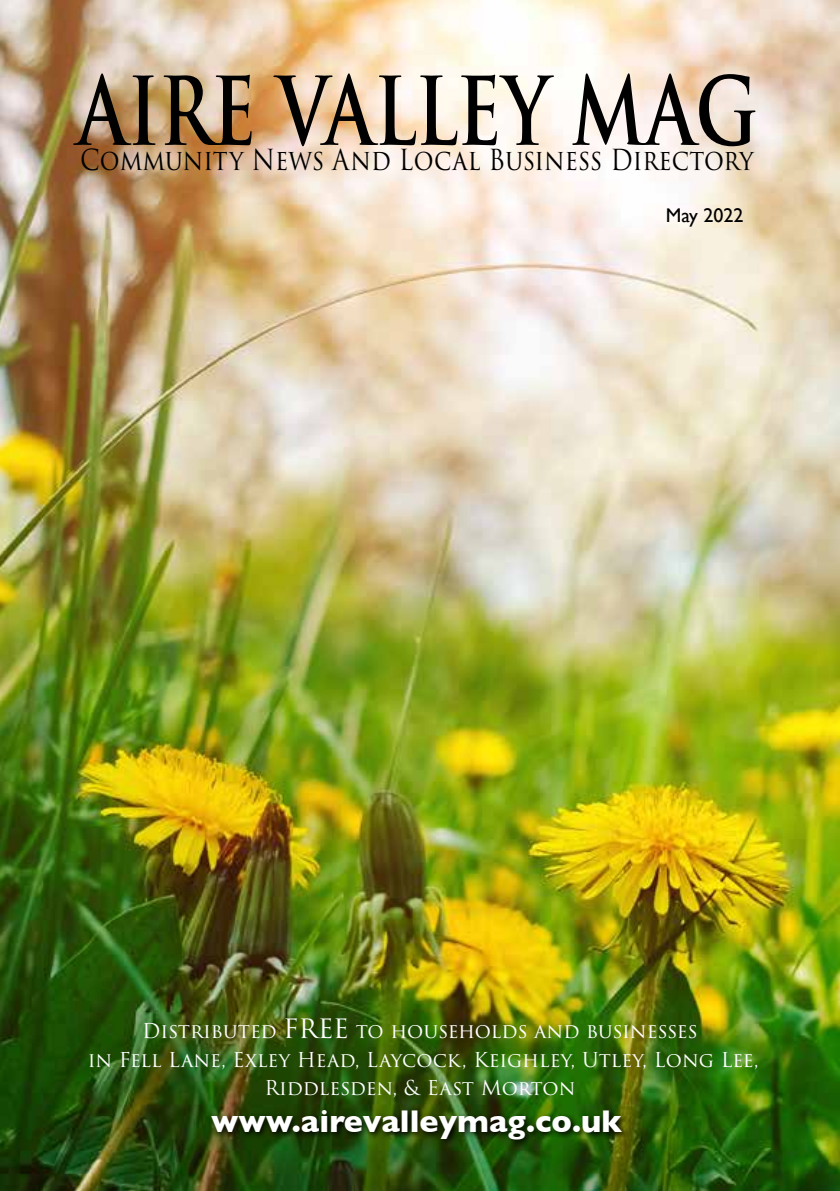
<style>
.page{position:relative;width:840px;height:1191px;background:#fff}
.page>*{position:absolute;margin:0;border:0;box-sizing:border-box;transform-origin:0 0}
.t1{font:600 92px "Trajan Pro 3";color:#000;scale:.77 1}
.t2{font:700 32px "Gill Sans";color:#fff}
.t3{font:28.2px "Trajan Pro 3";color:#000;scale:.87 1}
.t4{font:20px/28px "Trajan Pro 3";color:#fff;text-align:center}
.t5{font:19.8px "Gill Sans";color:#000}
.s1{font-size:26px}
</style>
<div class="page">
<img style="left:0;top:0;width:839px;height:1191px">
<svg style="left:209px;top:1107px;width:420px;height:40px;background:#1f3e06"></svg>
<h1 class="t1" style="left:78px;top:45px;width:884px">AIRE VALLEY MAG</h1>
<h3 class="t3" style="left:80px;top:140px;width:775px">Community News And Local Business Directory</h3>
<p class="t5" style="left:665px;top:204px;width:79px">May 2022</p>
<p class="t4" style="left:88px;top:1018px;width:672px">Distributed <span class="s1">FREE</span> to households and businesses<br>in Fell Lane, Exley Head, Laycock, Keighley, Utley, Long Lee,<br>Riddlesden, &amp; East Morton</p>
<h2 class="t2" style="left:211px;top:1096px;width:412px">www.airevalleymag.co.uk</h2>
</div>
